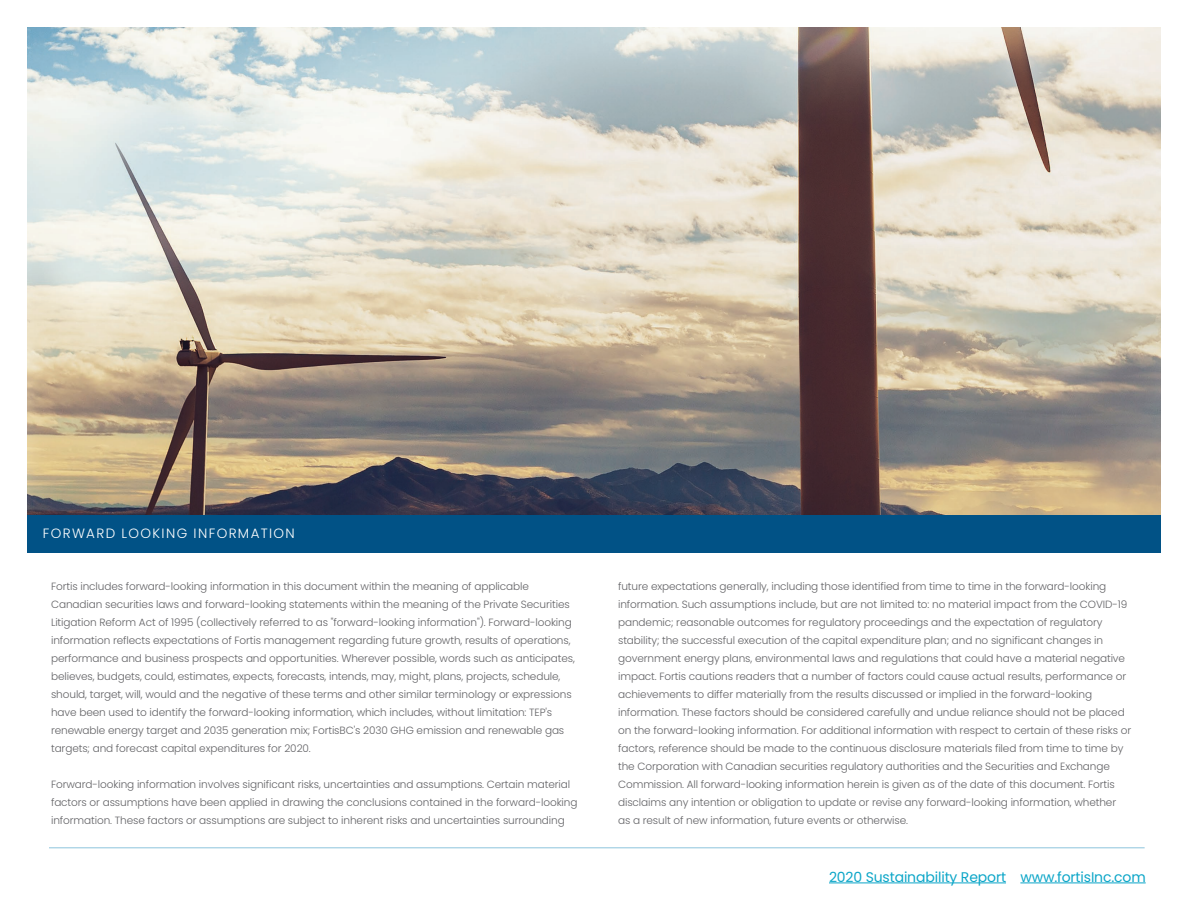
<style>
.page{position:relative;width:1188px;height:918px;background:#fff}
.page>*{position:absolute;margin:0;border:0;box-sizing:border-box;transform-origin:0 0}
.t1{font:13.95px "Poppins";letter-spacing:-.01em;color:#0ca6c8}
.t2{font:300 13.5px "Poppins";letter-spacing:.1em;color:#fff}
.t3{font:300 10.5px/18px "Poppins";letter-spacing:-.01em;color:#636366}
</style>
<div class="page">
<hr style="left:49px;top:847px;width:1096px;height:1px;background:#99cbe0">
<img style="left:27px;top:27px;width:1134px;height:488px">
<div style="left:27px;top:515px;width:1134px;height:38px;background:#015286"></div>
<hr style="left:829px;top:883px;width:177px;height:1px;background:#0ca6c8">
<hr style="left:1020px;top:883px;width:126px;height:1px;background:#0ca6c8">
<p class="t2" style="left:43px;top:526px;width:254px">FORWARD LOOKING INFORMATION</p>
<p class="t3" style="left:51px;top:578px;width:525px">Fortis includes forward-looking information in this document within the meaning of applicable Canadian securities laws and forward-looking statements within the meaning of the Private Securities Litigation Reform Act of 1995 (collectively referred to as "forward-looking information"). Forward-looking information reflects expectations of Fortis management regarding future growth, results of operations, performance and business prospects and opportunities. Wherever possible, words such as anticipates, believes, budgets, could, estimates, expects, forecasts, intends, may, might, plans, projects, schedule, should, target, will, would and the negative of these terms and other similar terminology or expressions have been used to identify the forward-looking information, which includes, without limitation: TEP's renewable energy target and 2035 generation mix; FortisBC's 2030 GHG emission and renewable gas targets; and forecast capital expenditures for 2020.</p>
<p class="t3" style="left:51px;top:776px;width:528px">Forward-looking information involves significant risks, uncertainties and assumptions. Certain material factors or assumptions have been applied in drawing the conclusions contained in the forward-looking information. These factors or assumptions are subject to inherent risks and uncertainties surrounding</p>
<p class="t3" style="left:618px;top:578px;width:515px">future expectations generally, including those identified from time to time in the forward-looking information. Such assumptions include, but are not limited to: no material impact from the COVID-19 pandemic; reasonable outcomes for regulatory proceedings and the expectation of regulatory stability; the successful execution of the capital expenditure plan; and no significant changes in government energy plans, environmental laws and regulations that could have a material negative impact. Fortis cautions readers that a number of factors could cause actual results, performance or achievements to differ materially from the results discussed or implied in the forward-looking information. These factors should be considered carefully and undue reliance should not be placed on the forward-looking information. For additional information with respect to certain of these risks or factors, reference should be made to the continuous disclosure materials filed from time to time by the Corporation with Canadian securities regulatory authorities and the Securities and Exchange Commission. All forward-looking information herein is given as of the date of this document. Fortis disclaims any intention or obligation to update or revise any forward-looking information, whether<br>as a result of new information, future events or otherwise.</p>
<h1 class="t1" style="left:829px;top:869px;width:318px">2020 Sustainability Report www.fortisInc.com</h1>
</div>
